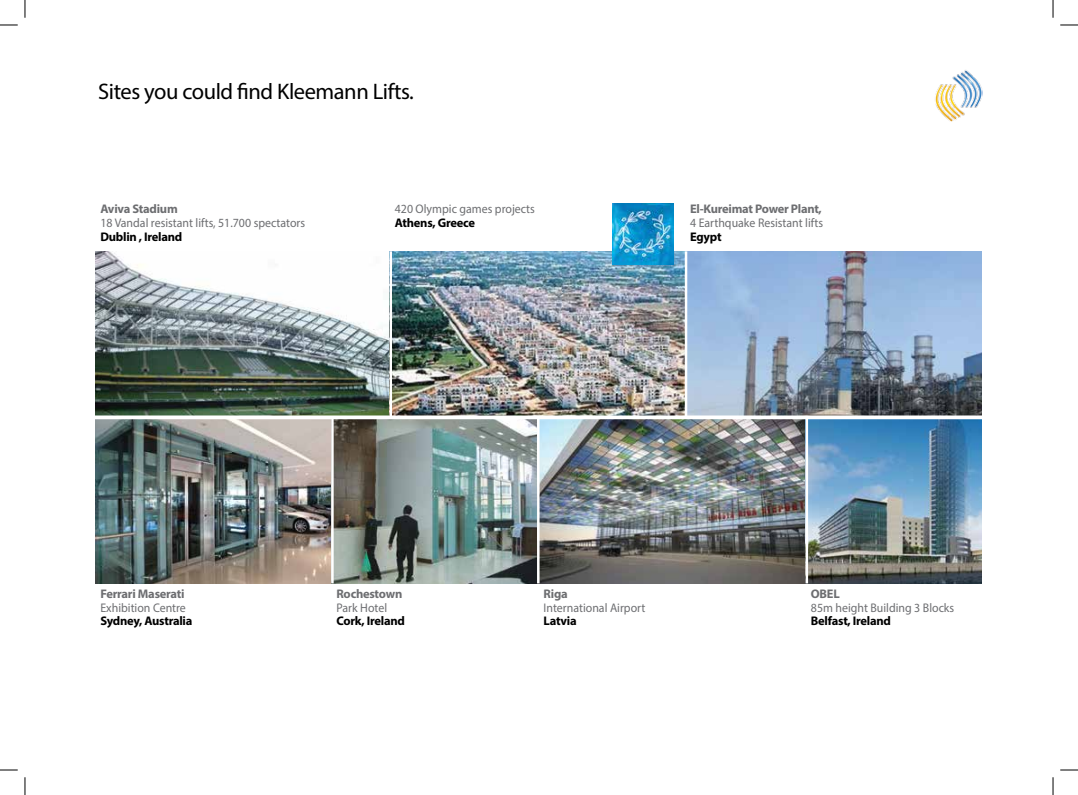
<style>
.page{position:relative;width:1078px;height:795px;background:#fff}
.page>*{position:absolute;margin:0;border:0;box-sizing:border-box;transform-origin:0 0}
.t1{font:22.5px "Myriad Pro";letter-spacing:-.02em;color:#000}
.t2{font:12.5px/13.1px "Myriad Pro";color:#6d6e71;scale:.95 1}
.t3{font:700 12.5px/13.1px "Myriad Pro";letter-spacing:-.02em;color:#000}
.s1{font-weight:700}
.s2{font-weight:700;color:#000}
.s3{color:#6d6e71}
.s4{font-weight:400;color:#6d6e71}
</style>
<div class="page">
<img style="left:935px;top:70px;width:47px;height:52px">
<svg style="left:25px;top:0;width:1px;height:18px"></svg>
<svg style="left:1052px;top:0;width:1px;height:18px"></svg>
<svg style="left:25px;top:777px;width:1px;height:17px"></svg>
<svg style="left:1052px;top:777px;width:1px;height:17px"></svg>
<svg style="left:0;top:25px;width:18px;height:1px"></svg>
<svg style="left:1060px;top:25px;width:17px;height:1px"></svg>
<svg style="left:0;top:769px;width:18px;height:1px"></svg>
<svg style="left:1060px;top:769px;width:17px;height:1px"></svg>
<img style="left:95px;top:251px;width:886px;height:164px">
<img style="left:95px;top:419px;width:886px;height:164px">
<img style="left:612px;top:204px;width:61px;height:60px">
<hr style="left:331px;top:416px;width:3px;height:167px;background:#fff">
<hr style="left:537px;top:416px;width:2px;height:167px;background:#fff">
<hr style="left:805px;top:416px;width:3px;height:167px;background:#fff">
<hr style="left:684px;top:251px;width:3px;height:167px;background:#fff">
<hr style="left:389px;top:251px;width:3px;height:167px;background:#fff">
<svg style="left:95px;top:415px;width:887px;height:1px"></svg>
<p class="t1" style="left:98px;top:78px;width:317px">Sites you could find Kleemann Lifts.</p>
<p class="t2" style="left:100px;top:202px;width:217px;line-height:13.8px"><span class="s1">Aviva Stadium<br></span>18 Vandal resistant lifts, 51.700 spectators<br><span class="s2">Dublin , Ireland</span></p>
<p class="t2" style="left:395px;top:202px;width:149px;line-height:13.8px">420 Olympic games projects<br><span class="s2">Athens, Greece</span></p>
<p class="t2" style="left:690px;top:202px;width:141px;line-height:13.8px;text-align:justify"><span class="s1">Εl-Κureimat Power Plant, </span>4 Earthquake Resistant lifts <span class="s2">Egypt</span></p>
<p class="t2" style="left:100px;top:587px;width:98px"><span class="s1">Ferrari Maserati<br></span>Εxhibition Centre<br><span class="s2">Sydney, Australia</span></p>
<p class="t3" style="left:336px;top:587px;width:70px"><span class="s3">Rochestown<br></span><span class="s4">Park Hotel<br></span>Cork, Ireland</p>
<p class="t2" style="left:543px;top:587px;width:109px"><span class="s1">Riga<br></span>International Airport<br><span class="s2">Latvia</span></p>
<p class="t2" style="left:811px;top:587px;width:152px"><span class="s1">OBEL<br></span>85m height Building 3 Blocks<br><span class="s2">Belfast, Ireland</span></p>
</div>
